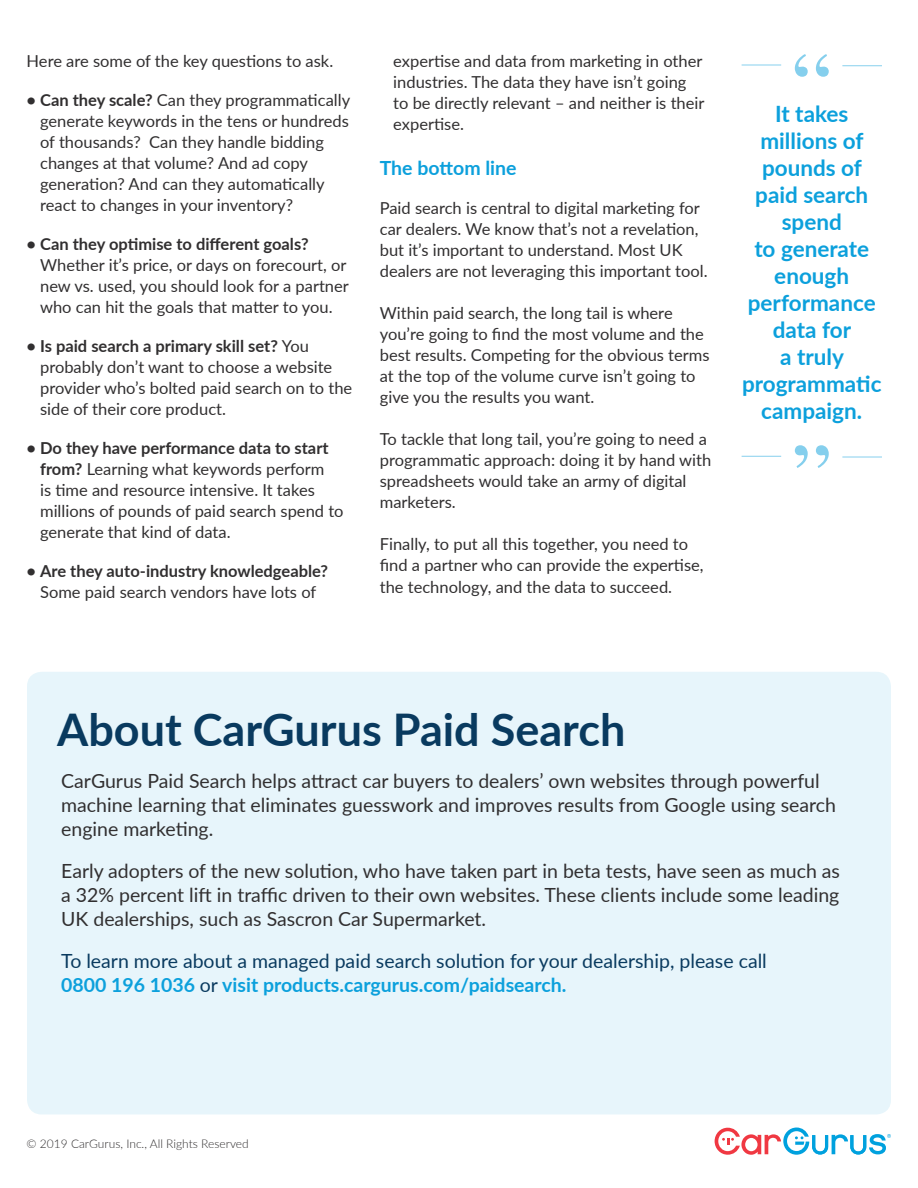
<style>
.page{position:relative;width:918px;height:1188px;background:#fff}
.page>*{position:absolute;margin:0;border:0;box-sizing:border-box;transform-origin:0 0}
.t1{font:700 45px "Lato";color:#093a5f}
.t2{font:700 22.5px/27px "Lato";color:#0ca0dc;text-align:center}
.t3{font:19.5px/24px "Lato";color:#312f30}
.t4{font:19.5px/24px "Lato";color:#093a5f}
.t5{font:700 19.5px "Lato";color:#0ca0dc}
.t6{font:16.5px/21px "Lato";color:#312f30}
.t7{font:700 16.5px "Lato";color:#312f30}
.t8{font:300 12px "Lato";color:#312f30}
.s1{font-weight:700}
.s2{font-weight:700;color:#0ca0dc}
</style>
<div class="page">
<svg style="left:715px;top:1128px;width:176px;height:27px"></svg>
<div style="left:27px;top:672px;width:864px;height:442px;background:#e7f5fb;border-radius:15px"></div>
<svg style="left:795px;top:445px;width:34px;height:23px"></svg>
<svg style="left:795px;top:54px;width:34px;height:23px"></svg>
<hr style="left:742px;top:456px;width:39px;height:1px;background:#0ca0dc">
<hr style="left:842px;top:65px;width:40px;height:1px;background:#0ca0dc">
<hr style="left:842px;top:457px;width:40px;height:1px;background:#0ca0dc">
<hr style="left:742px;top:65px;width:39px;height:1px;background:#0ca0dc">
<p class="t6" style="left:27px;top:50px;width:308px">Here are some of the key questions to ask.</p>
<p class="t6" style="left:40px;top:89px;width:312px;text-indent:-13px"><span class="s1">• Can they scale?</span> Can they programmatically generate keywords in the tens or hundreds of thousands? Can they handle bidding changes at that volume? And ad copy generation? And can they automatically react to changes in your inventory?</p>
<p class="t7" style="left:27px;top:232px;width:283px">• Can they optimise to different goals?</p>
<p class="t6" style="left:40px;top:254px;width:310px">Whether it’s price, or days on forecourt, or new vs. used, you should look for a partner who can hit the goals that matter to you.</p>
<p class="t6" style="left:40px;top:335px;width:314px;text-indent:-13px"><span class="s1">• Is paid search a primary skill set?</span> You probably don’t want to choose a website provider who’s bolted paid search on to the side of their core product.</p>
<p class="t6" style="left:40px;top:437px;width:305px;text-indent:-13px"><span class="s1">• Do they have performance data to start from?</span> Learning what keywords perform<br>is time and resource intensive. It takes millions of pounds of paid search spend to generate that kind of data.</p>
<p class="t7" style="left:27px;top:559px;width:303px">• Are they auto-industry knowledgeable?</p>
<p class="t6" style="left:40px;top:581px;width:278px">Some paid search vendors have lots of</p>
<p class="t6" style="left:393px;top:50px;width:313px">expertise and data from marketing in other industries. The data they have isn’t going to be directly relevant – and neither is their expertise.</p>
<p class="t5" style="left:380px;top:154px;width:138px">The bottom line</p>
<p class="t6" style="left:380px;top:197px;width:329px">Paid search is central to digital marketing for car dealers. We know that’s not a revelation, but it’s important to understand. Most UK dealers are not leveraging this important tool.</p>
<p class="t6" style="left:380px;top:302px;width:331px">Within paid search, the long tail is where you’re going to find the most volume and the best results. Competing for the obvious terms at the top of the volume curve isn’t going to give you the results you want.</p>
<p class="t6" style="left:380px;top:428px;width:333px">To tackle that long tail, you’re going to need a programmatic approach: doing it by hand with spreadsheets would take an army of digital marketers.</p>
<p class="t6" style="left:380px;top:533px;width:325px">Finally, to put all this together, you need to find a partner who can provide the expertise, the technology, and the data to succeed.</p>
<h2 class="t2" style="left:742px;top:99px;width:141px">It takes millions of pounds of paid search spend<br>to generate enough performance data for<br>a truly programmatic campaign.</h2>
<h1 class="t1" style="left:57px;top:696px;width:570px">About CarGurus Paid Search</h1>
<p class="t3" style="left:61px;top:768px;width:776px">CarGurus Paid Search helps attract car buyers to dealers’ own websites through powerful machine learning that eliminates guesswork and improves results from Google using search engine marketing.</p>
<p class="t3" style="left:61px;top:858px;width:780px;text-align:justify">Early adopters of the new solution, who have taken part in beta tests, have seen as much as a 32% percent lift in traffic driven to their own websites. These clients include some leading UK dealerships, such as Sascron Car Supermarket.</p>
<p class="t4" style="left:61px;top:948px;width:707px">To learn more about a managed paid search solution for your dealership, please call<br><span class="s2">0800 196 1036</span> or <span class="s2">visit products.cargurus.com/paidsearch.</span></p>
<p class="t8" style="left:27px;top:1135px;width:224px">© 2019 CarGurus, Inc., All Rights Reserved</p>
</div>
